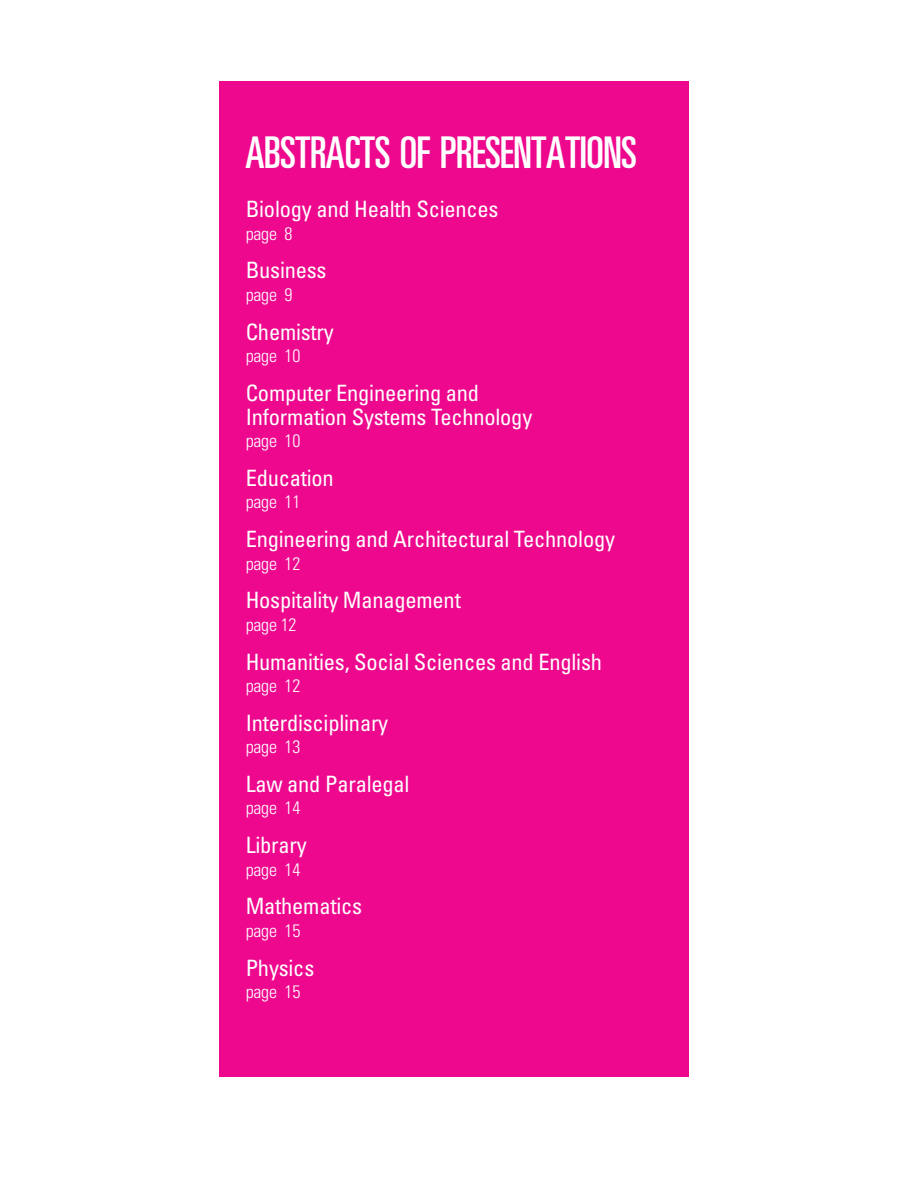
<style>
.page{position:relative;width:918px;height:1188px;background:#fff}
.page>*{position:absolute;margin:0;border:0;box-sizing:border-box;transform-origin:0 0}
.t1{font:45px "Univers Ultra Condensed BQ";color:#fff}
.t2{font:condensed 22.5px/24px "Univers";letter-spacing:-.01em;color:#fff}
.t3{font:300 condensed 18px "Univers";letter-spacing:-.01em;color:#fff}
</style>
<div class="page">
<div style="left:219px;top:81px;width:469px;height:996px;background:#ed088d"></div>
<p class="t1" style="left:246px;top:127px;width:392px">ABSTRACTS OF PRESENTATIONS</p>
<p class="t2" style="left:246px;top:197px;width:254px">Biology and Health Sciences</p>
<p class="t3" style="left:246px;top:222px;width:48px">page 8</p>
<p class="t2" style="left:246px;top:258px;width:82px">Business</p>
<p class="t3" style="left:246px;top:284px;width:48px">page 9</p>
<p class="t2" style="left:246px;top:319px;width:90px">Chemistry</p>
<p class="t3" style="left:246px;top:345px;width:56px">page 10</p>
<p class="t2" style="left:246px;top:380px;width:288px">Computer Engineering and<br>Information Systems Technology</p>
<p class="t3" style="left:246px;top:430px;width:56px">page 10</p>
<p class="t2" style="left:246px;top:466px;width:90px">Education</p>
<p class="t3" style="left:246px;top:491px;width:56px">page 11</p>
<p class="t2" style="left:246px;top:527px;width:371px">Engineering and Architectural Technology</p>
<p class="t3" style="left:246px;top:552px;width:56px">page 12</p>
<p class="t2" style="left:246px;top:588px;width:217px">Hospitality Management</p>
<p class="t3" style="left:246px;top:614px;width:52px">page 12</p>
<p class="t2" style="left:246px;top:649px;width:358px">Humanities, Social Sciences and English</p>
<p class="t3" style="left:246px;top:675px;width:56px">page 12</p>
<p class="t2" style="left:246px;top:710px;width:144px">Interdisciplinary</p>
<p class="t3" style="left:246px;top:736px;width:56px">page 13</p>
<p class="t2" style="left:246px;top:772px;width:165px">Law and Paralegal</p>
<p class="t3" style="left:246px;top:797px;width:56px">page 14</p>
<p class="t2" style="left:246px;top:833px;width:63px">Library</p>
<p class="t3" style="left:246px;top:858px;width:56px">page 14</p>
<p class="t2" style="left:246px;top:894px;width:118px">Mathematics</p>
<p class="t3" style="left:246px;top:920px;width:56px">page 15</p>
<p class="t2" style="left:246px;top:955px;width:70px">Physics</p>
<p class="t3" style="left:246px;top:981px;width:56px">page 15</p>
</div>
